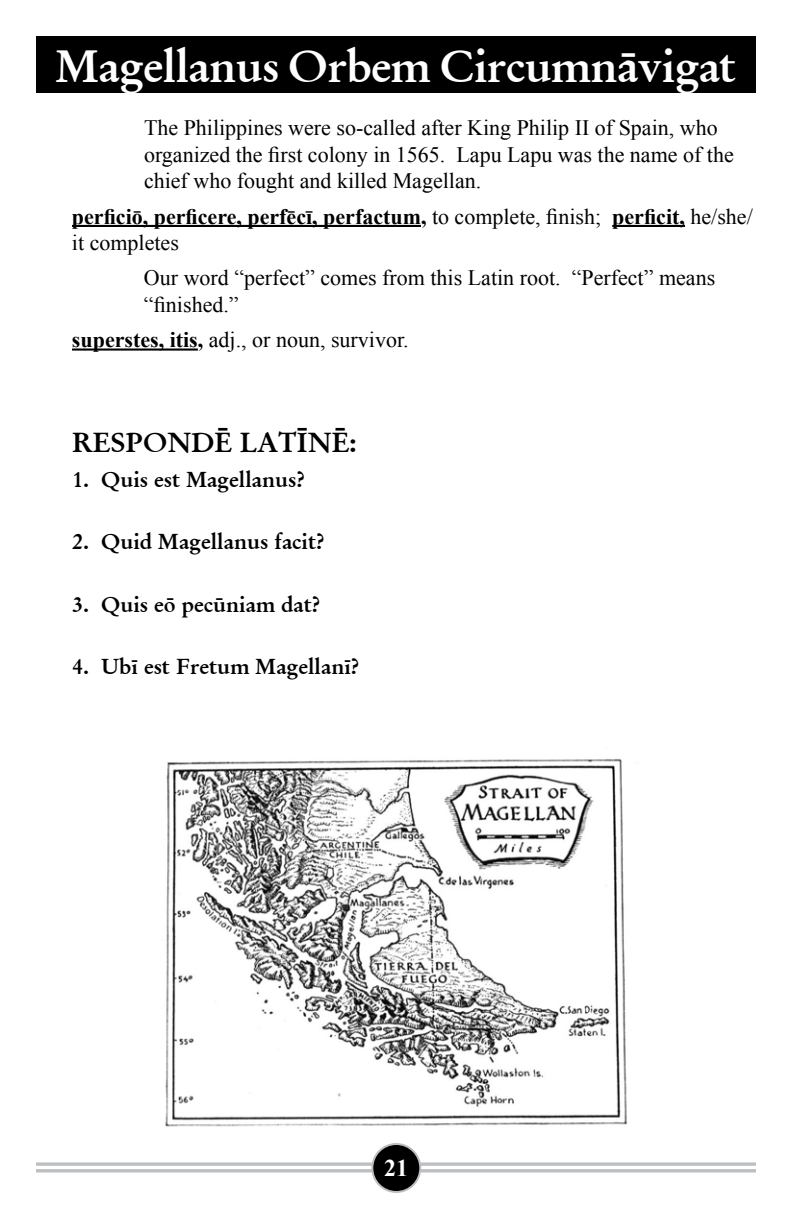
<style>
.page{position:relative;width:792px;height:1224px;background:#fff}
.page>*{position:absolute;margin:0;border:0;box-sizing:border-box;transform-origin:0 0}
.t1{font:46px "Garamond Macron Bold By Paul Kennett";letter-spacing:-.015em;color:#fff}
.t2{font:28px "Garamond Macron Bold By Paul Kennett";color:#000}
.t3{font:700 24px "Times New Roman";color:#fff}
.t4{font:22px/26.4px "Times New Roman";color:#000}
.t5{font:22px "Garamond Macron Bold By Paul Kennett";color:#000}
.t6{font:700 22px/26.4px "Times New Roman";color:#000}
.s1{font-weight:400}
.s2{font-weight:700}
</style>
<div class="page">
<div style="left:36px;top:36px;width:720px;height:56px;background:#000"></div>
<svg style="left:36px;top:1162px;width:720px;height:4px;background:#c7c8ca"></svg>
<hr style="left:36px;top:1169px;width:720px;height:3px;background:#bcbec0">
<div style="left:372px;top:1144px;width:48px;height:48px;background:#000;border-radius:50%"></div>
<div style="left:371px;top:1143px;width:50px;height:50px;border:2px solid #bcbec0;border-radius:50%"></div>
<hr style="left:72px;top:225px;width:349px;height:2px;background:#000">
<hr style="left:612px;top:225px;width:73px;height:2px;background:#000">
<hr style="left:72px;top:348px;width:126px;height:3px;background:#000">
<img style="left:165px;top:759px;width:463px;height:368px">
<h1 class="t1" style="left:56px;top:35px;width:682px">Magellanus Orbem Circumnävigat</h1>
<p class="t4" style="left:144px;top:114px;width:591px">The Philippines were so-called after King Philip II of Spain, who organized the first colony in 1565. Lapu Lapu was the name of the chief who fought and killed Magellan.</p>
<p class="t6" style="left:72px;top:202px;width:682px">perficiō, perficere, perfēcī, perfactum, <span class="s1">to complete, finish;</span> perficit, <span class="s1">he/she/ it completes</span></p>
<p class="t4" style="left:144px;top:264px;width:573px">Our word “perfect” comes from this Latin root. “Perfect” means “finished.”</p>
<p class="t4" style="left:72px;top:326px;width:338px"><span class="s2">superstes, itis,</span> adj., or noun, survivor.</p>
<p class="t2" style="left:72px;top:423px;width:287px">Respondë Latïnë:</p>
<p class="t5" style="left:72px;top:465px;width:234px">1. Quis est Magellanus?</p>
<p class="t5" style="left:72px;top:527px;width:254px">2. Quid Magellanus facit?</p>
<p class="t5" style="left:72px;top:590px;width:250px">3. Quis eö pecüniam dat?</p>
<p class="t5" style="left:72px;top:652px;width:289px">4. Ubï est Fretum Magellanï?</p>
<p class="t3" style="left:384px;top:1152px;width:25px">21</p>
</div>
